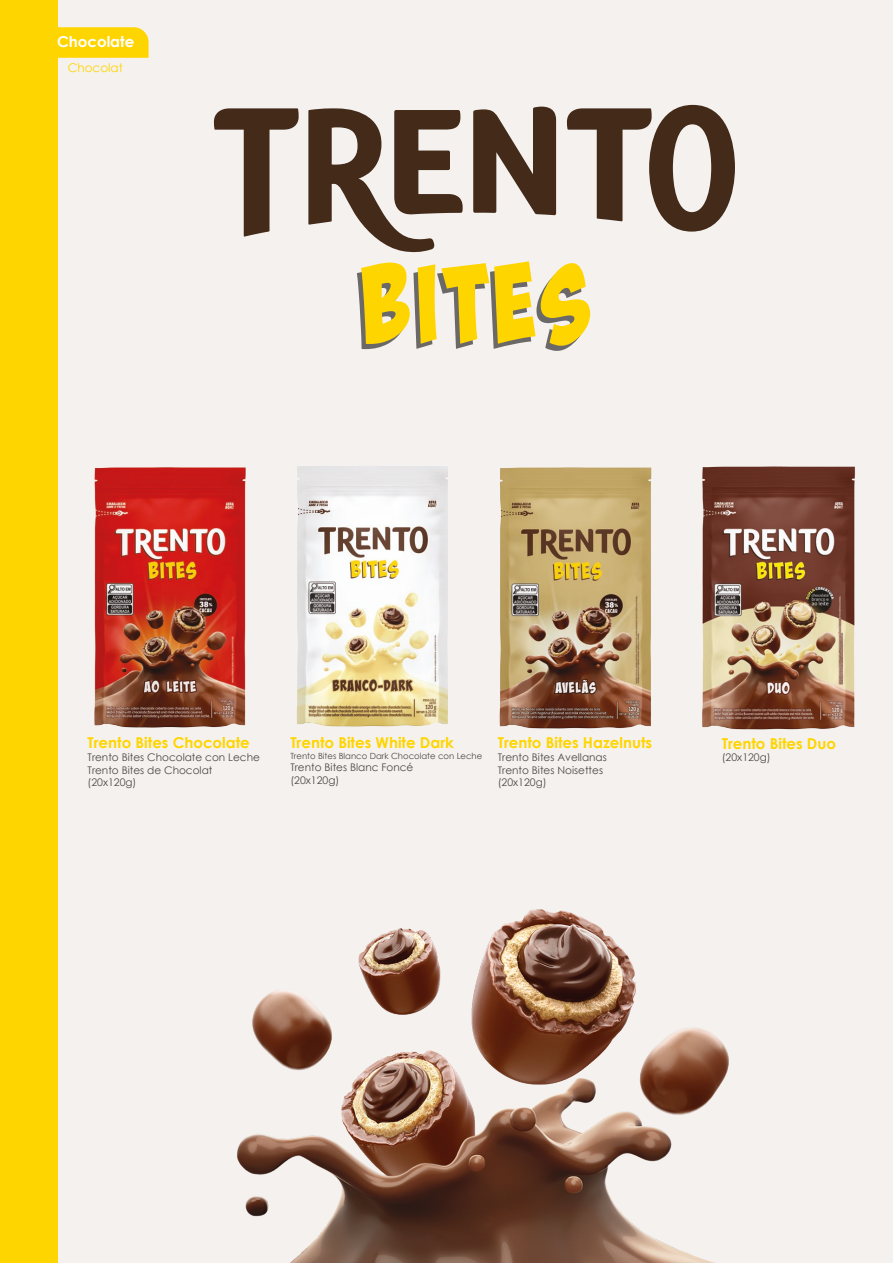
<style>
.page{position:relative;width:893px;height:1263px;background:#f4f1ee}
.page>*{position:absolute;margin:0;border:0;box-sizing:border-box;transform-origin:0 0}
.t1{font:110.1px "Bada Boom Pro BB";letter-spacing:.025em;color:#ffd500}
.t2{font:700 15px "Century Gothic";color:#ffd500}
.t3{font:700 15px "Century Gothic";color:#fff}
.t4{font:12px "Century Gothic";color:#ffd500}
.t5{font:10.5px/12.6px "Century Gothic";color:#4c4948}
.t6{font:8.55px "Century Gothic";color:#4c4948}
</style>
<div class="page">
<div style="left:0;top:0;width:57px;height:1263px;background:#ffd500"></div>
<svg style="left:57px;top:27px;width:92px;height:31px;background:#fed508"></svg>
<svg style="left:214px;top:108px;width:85px;height:129px"></svg>
<svg style="left:308px;top:108px;width:155px;height:145px"></svg>
<svg style="left:473px;top:107px;width:83px;height:108px"></svg>
<svg style="left:567px;top:105px;width:168px;height:127px"></svg>
<img style="left:521px;top:467px;width:109px;height:262px">
<img style="left:630px;top:466px;width:225px;height:264px">
<img style="left:317px;top:466px;width:204px;height:261px">
<img style="left:57px;top:450px;width:260px;height:294px">
<img style="left:57px;top:909px;width:672px;height:354px">
<p class="t3" style="left:57px;top:30px;width:79px">Chocolate</p>
<p class="t4" style="left:68px;top:60px;width:57px">Chocolat</p>
<p class="t1" style="left:359px;top:240px;width:233px">BITES</p>
<p class="t2" style="left:88px;top:731px;width:164px">Trento Bites Chocolate</p>
<p class="t5" style="left:88px;top:751px;width:174px">Trento Bites Chocolate con Leche<br>Trento Bites de Chocolat (20x120g)</p>
<p class="t2" style="left:290px;top:731px;width:165px">Trento Bites White Dark</p>
<p class="t6" style="left:290px;top:749px;width:193px">Trento Bites Blanco Dark Chocolate con Leche</p>
<p class="t5" style="left:290px;top:761px;width:125px">Trento Bites Blanc Foncé (20x120g)</p>
<p class="t2" style="left:498px;top:731px;width:156px">Trento Bites Hazelnuts</p>
<p class="t5" style="left:498px;top:751px;width:111px">Trento Bites Avellanas<br>Trento Bites Noisettes (20x120g)</p>
<p class="t2" style="left:722px;top:732px;width:116px">Trento Bites Duo</p>
<p class="t5" style="left:722px;top:751px;width:50px">(20x120g)</p>
</div>
